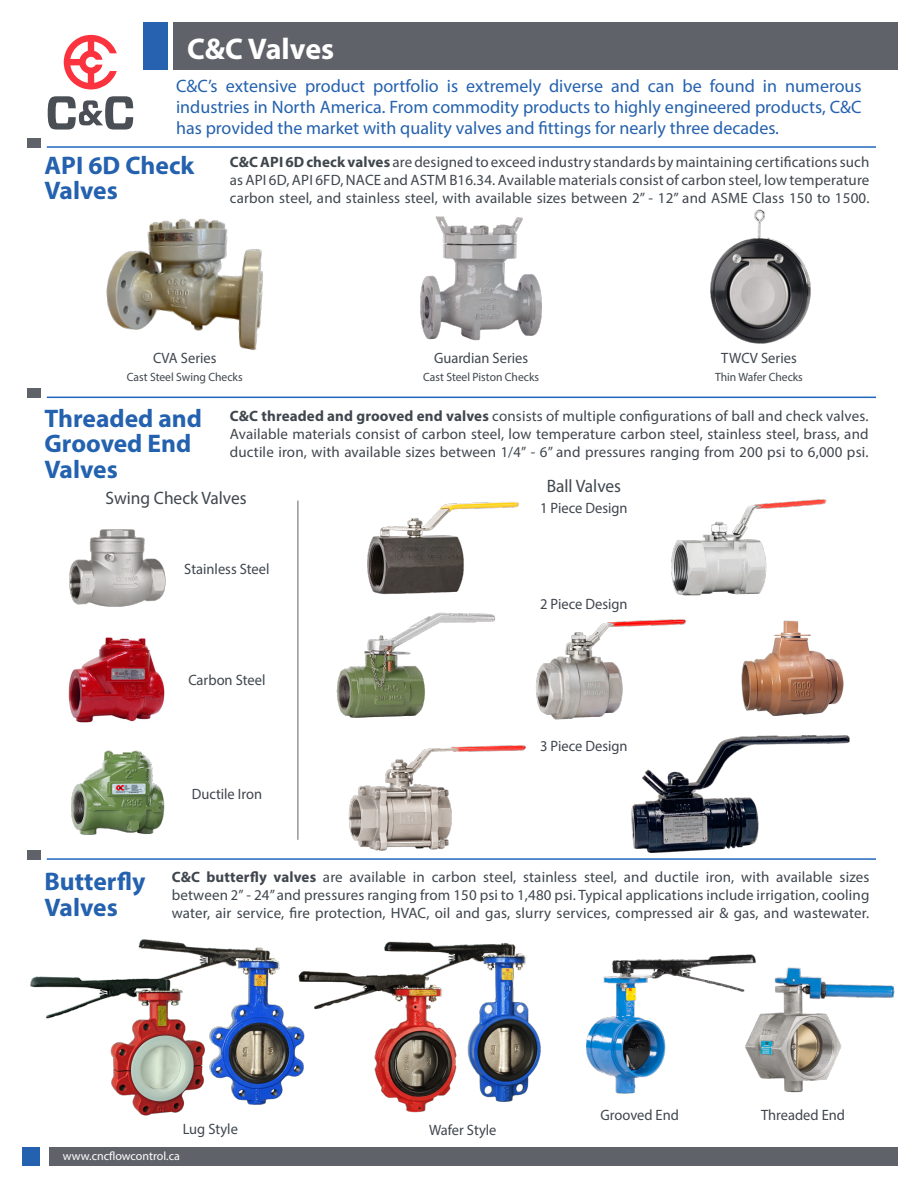
<style>
.page{position:relative;width:918px;height:1188px;background:#fff}
.page>*{position:absolute;margin:0;border:0;box-sizing:border-box;transform-origin:0 0}
.Body{font:700 30px "Myriad Pro";color:#fff}
.Body-2{font:700 25.5px/25.5px "Myriad Pro";color:#2461ae}
.Body-3{font:700 25.5px/25.5px "Myriad Pro";color:#2362af}
.Body-4{font:18px/21px "Myriad Pro";color:#2461ae;text-align:justify}
.Body-5{font:18px "Myriad Pro";color:#3f464d}
.Body-6{font:15px/18px "Myriad Pro";letter-spacing:.005em;color:#3f464d;text-align:justify}
.Body-7{font:12px "Myriad Pro";color:#3f464d}
.t1{font:12px "Myriad Pro";color:#fff}
.s1{font-weight:700}
.s2{color:#2461ae}
</style>
<div class="page">
<img style="left:710px;top:209px;width:101px;height:135px">
<img style="left:384px;top:941px;width:157px;height:161px">
<img style="left:305px;top:969px;width:153px;height:144px">
<img style="left:741px;top:620px;width:103px;height:95px">
<img style="left:138px;top:939px;width:167px;height:166px">
<img style="left:757px;top:967px;width:138px;height:126px">
<img style="left:586px;top:954px;width:171px;height:140px">
<img style="left:348px;top:745px;width:178px;height:106px">
<img style="left:631px;top:735px;width:219px;height:118px">
<svg style="left:64px;top:35px;width:53px;height:54px"></svg>
<svg style="left:48px;top:96px;width:85px;height:34px"></svg>
<div style="left:174px;top:23px;width:724px;height:47px;background:#5f6369"></div>
<div style="left:143px;top:23px;width:24px;height:47px;background:#2662af"></div>
<div style="left:27px;top:138px;width:14px;height:10px;background:#5f6369"></div>
<hr style="left:47px;top:146px;width:829px;height:2px;background:#2167bc">
<img style="left:69px;top:529px;width:97px;height:78px">
<img style="left:367px;top:501px;width:152px;height:94px">
<img style="left:671px;top:499px;width:156px;height:97px">
<img style="left:536px;top:619px;width:150px;height:101px">
<img style="left:336px;top:612px;width:160px;height:106px">
<img style="left:68px;top:637px;width:97px;height:86px">
<img style="left:106px;top:218px;width:157px;height:133px">
<img style="left:421px;top:217px;width:121px;height:124px">
<div style="left:27px;top:388px;width:14px;height:10px;background:#5f6369"></div>
<hr style="left:47px;top:397px;width:829px;height:1px;background:#2167bc">
<hr style="left:298px;top:501px;width:1px;height:339px;background:#5f6369">
<div style="left:27px;top:850px;width:14px;height:10px;background:#5f6369"></div>
<hr style="left:47px;top:858px;width:829px;height:2px;background:#2167bc">
<img style="left:71px;top:750px;width:94px;height:85px">
<img style="left:30px;top:972px;width:178px;height:144px">
<div style="left:49px;top:1147px;width:848px;height:19px;background:#5f6369"></div>
<div style="left:22px;top:1147px;width:18px;height:19px;background:#2461ae"></div>
<p class="Body" style="left:187px;top:29px;width:149px">C&amp;C Valves</p>
<p class="Body-4" style="left:176px;top:76px;width:687px">C&amp;C’s extensive product portfolio is extremely diverse and can be found in numerous industries in North America. From commodity products to highly engineered products, C&amp;C has provided the market with quality valves and fittings for nearly three decades.</p>
<p class="Body-2" style="left:44px;top:152px;width:151px">API 6D Check<br>Valves</p>
<p class="Body-6" style="left:230px;top:153px;width:641px"><span class="s1">C&amp;C API 6D check valves</span> are designed to exceed industry standards by maintaining certifications such as API 6D, API 6FD, NACE and ASTM B16.34. Available materials consist of carbon steel, low temperature carbon steel, and stainless steel, with available sizes between 2” - 12” and ASME Class 150 to 1500.</p>
<p class="Body-6" style="left:153px;top:349px;width:65px">CVA Series</p>
<p class="Body-7" style="left:127px;top:370px;width:117px">Cast Steel Swing Checks</p>
<p class="Body-6" style="left:434px;top:349px;width:96px">Guardian Series</p>
<p class="Body-7" style="left:423px;top:370px;width:117px">Cast Steel Piston Checks</p>
<p class="Body-6" style="left:721px;top:349px;width:77px">TWCV Series</p>
<p class="Body-7" style="left:715px;top:370px;width:89px">Thin Wafer Checks</p>
<p class="Body-3" style="left:44px;top:404px;width:159px"><span class="s2">Threaded and<br>G</span>rooved End<br>Valves</p>
<p class="Body-6" style="left:230px;top:407px;width:640px"><span class="s1">C&amp;C threaded and grooved end valves</span> consists of multiple configurations of ball and check valves.<br>Available materials consist of carbon steel, low temperature carbon steel, stainless steel, brass, and ductile iron, with available sizes between 1/4” - 6” and pressures ranging from 200 psi to 6,000 psi.</p>
<p class="Body-5" style="left:547px;top:474px;width:76px">Ball Valves</p>
<p class="Body-5" style="left:106px;top:486px;width:143px">Swing Check Valves</p>
<p class="Body-6" style="left:540px;top:498px;width:89px">1 Piece Design</p>
<p class="Body-6" style="left:184px;top:560px;width:87px">Stainless Steel</p>
<p class="Body-6" style="left:188px;top:671px;width:79px">Carbon Steel</p>
<p class="Body-6" style="left:192px;top:785px;width:72px">Ductile Iron</p>
<p class="Body-6" style="left:540px;top:595px;width:89px">2 Piece Design</p>
<p class="Body-6" style="left:540px;top:737px;width:89px">3 Piece Design</p>
<p class="Body-2" style="left:44px;top:868px;width:103px">Butterfly</p>
<p class="Body-2" style="left:44px;top:893px;width:75px">Valves</p>
<p class="Body-6" style="left:172px;top:868px;width:699px"><span class="s1">C&amp;C butterfly valves</span> are available in carbon steel, stainless steel, and ductile iron, with available sizes between 2” - 24” and pressures ranging from 150 psi to 1,480 psi. Typical applications include irrigation, cooling water, air service, fire protection, HVAC, oil and gas, slurry services, compressed air &amp; gas, and wastewater.</p>
<p class="Body-6" style="left:183px;top:1120px;width:57px">Lug Style</p>
<p class="Body-6" style="left:429px;top:1121px;width:69px">Wafer Style</p>
<p class="Body-6" style="left:601px;top:1106px;width:80px">Grooved End</p>
<p class="Body-6" style="left:761px;top:1106px;width:85px">Threaded End</p>
<p class="t1" style="left:63px;top:1149px;width:118px">www.cncflowcontrol.ca</p>
</div>
